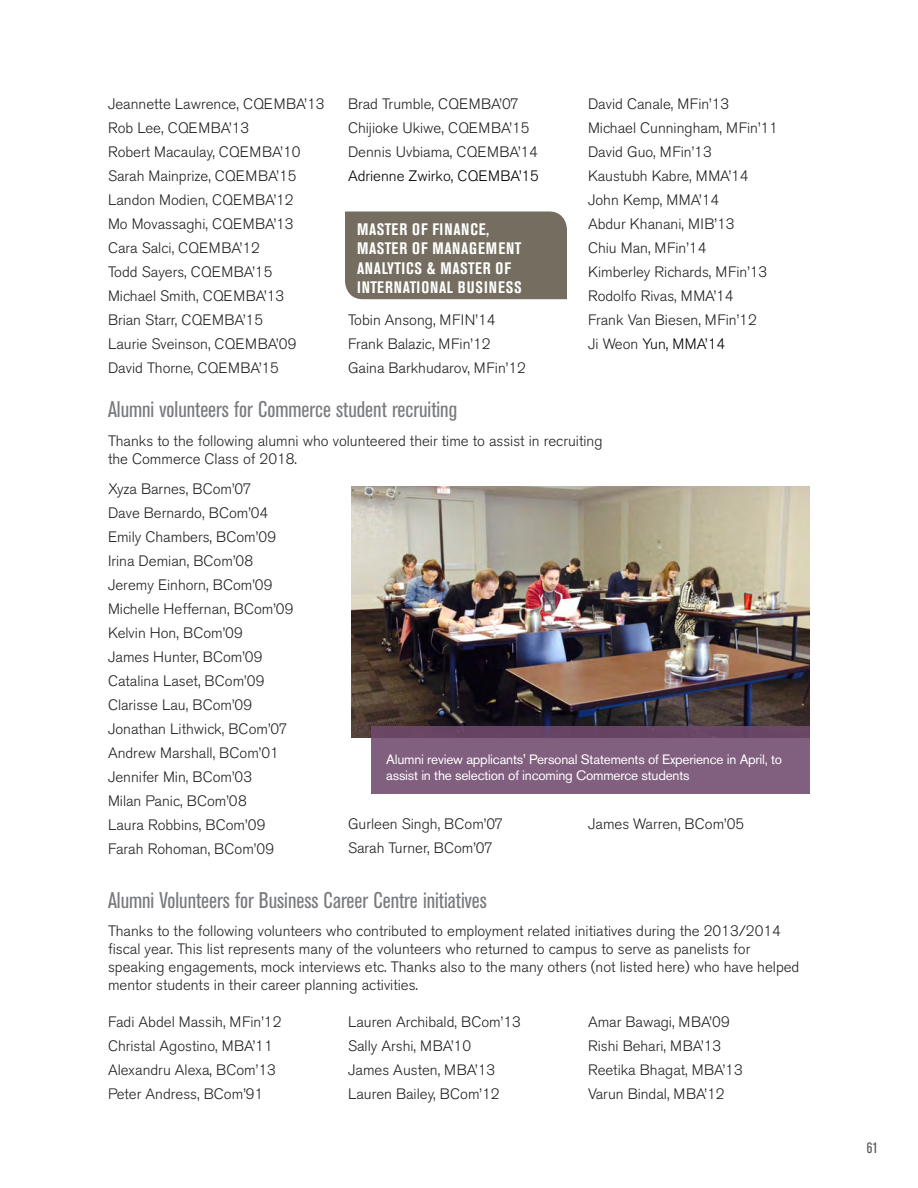
<style>
.page{position:relative;width:918px;height:1188px;background:#fff}
.page>*{position:absolute;margin:0;border:0;box-sizing:border-box;transform-origin:0 0}
.t1{font:condensed 22.5px "Akzidenz Grotesk BE";color:#787a7d}
.t2{font:700 condensed 16.5px/19.5px "Akzidenz Grotesk BE";letter-spacing:.04em;color:#fff}
.LIST4{font:300 15px/18px "Akzidenz Grotesk BE";color:#231f20}
.LIST4-2{font:300 15px "Akzidenz Grotesk BE";color:#000}
.t3{font:condensed 15px "Akzidenz Grotesk BE";color:#57585a}
.PHOTO_CAP-New{font:13.5px/16.5px "Akzidenz Grotesk BE";letter-spacing:-.015em;color:#fff}
.s1{color:#231f20}
</style>
<div class="page">
<div style="left:345px;top:212px;width:222px;height:87px;background:#756e60"></div>
<img style="left:351px;top:487px;width:459px;height:251px">
<svg style="left:371px;top:727px;width:439px;height:67px;background:#7c5a79"></svg>
<p class="LIST4" style="left:108px;top:95px;width:218px">Jeannette Lawrence, CQEMBA’13</p>
<p class="LIST4" style="left:108px;top:119px;width:143px">Rob Lee, CQEMBA’13</p>
<p class="LIST4" style="left:108px;top:143px;width:194px">Robert Macaulay, CQEMBA’10</p>
<p class="LIST4" style="left:108px;top:167px;width:190px">Sarah Mainprize, CQEMBA’15</p>
<p class="LIST4" style="left:108px;top:191px;width:187px">Landon Modien, CQEMBA’12</p>
<p class="LIST4" style="left:108px;top:215px;width:187px">Mo Movassaghi, CQEMBA’13</p>
<p class="LIST4" style="left:108px;top:239px;width:153px">Cara Salci, CQEMBA’12</p>
<p class="LIST4" style="left:108px;top:263px;width:166px">Todd Sayers, CQEMBA’15</p>
<p class="LIST4" style="left:108px;top:287px;width:178px">Michael Smith, CQEMBA’13</p>
<p class="LIST4" style="left:108px;top:311px;width:157px">Brian Starr, CQEMBA’15</p>
<p class="LIST4" style="left:108px;top:335px;width:190px">Laurie Sveinson, CQEMBA’09</p>
<p class="LIST4" style="left:108px;top:359px;width:173px">David Thorne, CQEMBA’15</p>
<p class="LIST4" style="left:348px;top:95px;width:173px">Brad Trumble, CQEMBA’07</p>
<p class="LIST4" style="left:348px;top:119px;width:183px">Chijioke Ukiwe, CQEMBA’15</p>
<p class="LIST4" style="left:348px;top:143px;width:192px">Dennis Uvbiama, CQEMBA’14</p>
<p class="LIST4-2" style="left:348px;top:167px;width:193px">Adrienne Zwirko, CQEMBA’15</p>
<h4 class="t2" style="left:357px;top:219px;width:166px">MASTER OF FINANCE,<br>MASTER OF MANAGEMENT<br>ANALYTICS &amp; MASTER OF<br>INTERNATIONAL BUSINESS</h4>
<p class="LIST4" style="left:348px;top:311px;width:149px">Tobin Ansong, MFIN’14</p>
<p class="LIST4" style="left:348px;top:335px;width:144px">Frank Balazic, MFin’12</p>
<p class="LIST4" style="left:348px;top:359px;width:179px">Gaina Barkhudarov, MFin’12</p>
<p class="LIST4" style="left:588px;top:95px;width:143px">David Canale, MFin’13</p>
<p class="LIST4" style="left:588px;top:119px;width:192px">Michael Cunningham, MFin’11</p>
<p class="LIST4" style="left:588px;top:143px;width:125px">David Guo, MFin’13</p>
<p class="LIST4" style="left:588px;top:167px;width:162px">Kaustubh Kabre, MMA’14</p>
<p class="LIST4" style="left:588px;top:191px;width:133px">John Kemp, MMA’14</p>
<p class="LIST4" style="left:588px;top:215px;width:148px">Abdur Khanani, MIB’13</p>
<p class="LIST4" style="left:588px;top:239px;width:120px">Chiu Man, MFin’14</p>
<p class="LIST4" style="left:588px;top:263px;width:181px">Kimberley Richards, MFin’13</p>
<p class="LIST4" style="left:588px;top:287px;width:147px">Rodolfo Rivas, MMA’14</p>
<p class="LIST4" style="left:588px;top:311px;width:170px">Frank Van Biesen, MFin’12</p>
<p class="LIST4-2" style="left:588px;top:335px;width:139px"><span class="s1">Ji Weon</span> Yun, MMA’14</p>
<h2 class="t1" style="left:108px;top:397px;width:351px">Alumni volunteers for Commerce student recruiting</h2>
<p class="LIST4" style="left:108px;top:432px;width:496px">Thanks to the following alumni who volunteered their time to assist in recruiting the Commerce Class of 2018.</p>
<p class="LIST4" style="left:108px;top:480px;width:145px">Xyza Barnes, BCom’07</p>
<p class="LIST4" style="left:108px;top:504px;width:162px">Dave Bernardo, BCom’04</p>
<p class="LIST4" style="left:108px;top:528px;width:170px">Emily Chambers, BCom’09</p>
<p class="LIST4" style="left:108px;top:552px;width:147px">Irina Demian, BCom’08</p>
<p class="LIST4" style="left:108px;top:576px;width:166px">Jeremy Einhorn, BCom’09</p>
<p class="LIST4" style="left:108px;top:600px;width:187px">Michelle Heffernan, BCom’09</p>
<p class="LIST4" style="left:108px;top:624px;width:137px">Kelvin Hon, BCom’09</p>
<p class="LIST4" style="left:108px;top:648px;width:156px">James Hunter, BCom’09</p>
<p class="LIST4" style="left:108px;top:672px;width:158px">Catalina Laset, BCom’09</p>
<p class="LIST4" style="left:108px;top:696px;width:146px">Clarisse Lau, BCom’09</p>
<p class="LIST4" style="left:108px;top:720px;width:181px">Jonathan Lithwick, BCom’07</p>
<p class="LIST4" style="left:108px;top:744px;width:172px">Andrew Marshall, BCom’01</p>
<p class="LIST4" style="left:108px;top:768px;width:146px">Jennifer Min, BCom’03</p>
<p class="LIST4" style="left:108px;top:792px;width:140px">Milan Panic, BCom’08</p>
<p class="LIST4" style="left:108px;top:816px;width:159px">Laura Robbins, BCom’09</p>
<p class="LIST4" style="left:108px;top:840px;width:168px">Farah Rohoman, BCom’09</p>
<p class="PHOTO_CAP-New" style="left:386px;top:751px;width:398px">Alumni review applicants' Personal Statements of Experience in April, to assist in the selection of incoming Commerce students</p>
<p class="LIST4" style="left:588px;top:815px;width:158px">James Warren, BCom’05</p>
<p class="LIST4" style="left:348px;top:815px;width:157px">Gurleen Singh, BCom’07</p>
<p class="LIST4" style="left:348px;top:839px;width:146px">Sarah Turner, BCom’07</p>
<h2 class="t1" style="left:108px;top:888px;width:380px">Alumni Volunteers for Business Career Centre initiatives</h2>
<p class="LIST4" style="left:108px;top:922px;width:693px">Thanks to the following volunteers who contributed to employment related initiatives during the 2013/2014 fiscal year. This list represents many of the volunteers who returned to campus to serve as panelists for speaking engagements, mock interviews etc. Thanks also to the many others (not listed here) who have helped mentor students in their career planning activities.</p>
<p class="LIST4" style="left:108px;top:1013px;width:175px">Fadi Abdel Massih, MFin’12</p>
<p class="LIST4" style="left:108px;top:1037px;width:166px">Christal Agostino, MBA’11</p>
<p class="LIST4" style="left:108px;top:1061px;width:169px">Alexandru Alexa, BCom’13</p>
<p class="LIST4" style="left:108px;top:1085px;width:157px">Peter Andress, BCom’91</p>
<p class="LIST4" style="left:348px;top:1013px;width:174px">Lauren Archibald, BCom’13</p>
<p class="LIST4" style="left:348px;top:1037px;width:125px">Sally Arshi, MBA’10</p>
<p class="LIST4" style="left:348px;top:1061px;width:149px">James Austen, MBA’13</p>
<p class="LIST4" style="left:348px;top:1085px;width:153px">Lauren Bailey, BCom’12</p>
<p class="LIST4" style="left:588px;top:1013px;width:143px">Amar Bawagi, MBA’09</p>
<p class="LIST4" style="left:588px;top:1037px;width:135px">Rishi Behari, MBA’13</p>
<p class="LIST4" style="left:588px;top:1061px;width:156px">Reetika Bhagat, MBA’13</p>
<p class="LIST4" style="left:588px;top:1085px;width:138px">Varun Bindal, MBA’12</p>
<p class="t3" style="left:867px;top:1139px;width:13px">61</p>
</div>
